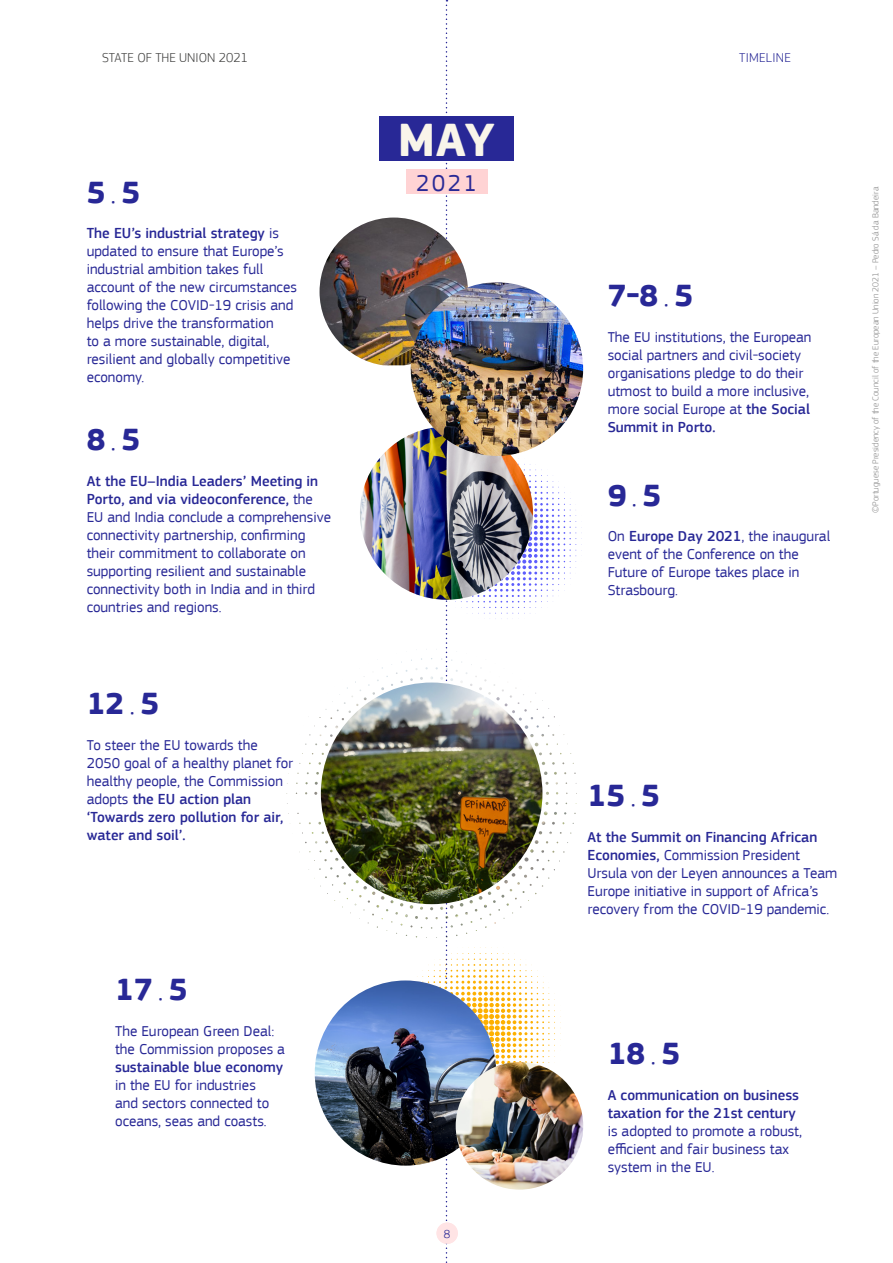
<style>
.page{position:relative;width:893px;height:1263px;background:#fff}
.page>*{position:absolute;margin:0;border:0;box-sizing:border-box;transform-origin:0 0}
.t1{font:700 48px "EC Square Sans Pro";color:#f9f5ea}
.t2{font:700 31.65px "EC Square Sans Pro";color:#282896}
.t3{font:24px "EC Square Sans Pro";color:#282896}
.t4{font:15px/18px "EC Square Sans Pro";color:#282896}
.t5{font:500 15px/18px "EC Square Sans Pro";color:#282896}
.t6{font:300 13.5px "EC Square Sans Pro";color:#3c3c3b}
.t7{font:300 13.5px "EC Square Sans Pro";letter-spacing:.02em;color:#282896}
.t8{font:300 12.15px "EC Square Sans Pro";color:#282896}
.t9{font:300 9px "EC Square Sans Pro";color:#878787}
.s1{font-weight:300}
.s2{font-weight:500}
</style>
<div class="page">
<svg style="left:400px;top:0;width:182px;height:1263px"></svg>
<img style="left:360px;top:427px;width:173px;height:173px;border-radius:87px">
<img style="left:321px;top:682px;width:221px;height:222px;border-radius:111px">
<img style="left:315px;top:980px;width:181px;height:185px">
<img style="left:456px;top:1062px;width:127px;height:127px;border-radius:64px">
<img style="left:320px;top:218px;width:148px;height:147px">
<div style="left:379px;top:116px;width:135px;height:44px;background:#282896"></div>
<div style="left:405px;top:170px;width:82px;height:24px;background:#ffd3d4"></div>
<img style="left:411px;top:282px;width:172px;height:174px">
<div style="left:437px;top:1222px;width:21px;height:22px;background:#ffe4e5;border-radius:50%"></div>
<p class="t6" style="left:102px;top:50px;width:147px">STATE OF THE UNION 2021</p>
<p class="t7" style="left:739px;top:50px;width:53px">TIMELINE</p>
<h2 class="t2" style="left:87px;top:173px;width:55px">5 <span class="s1">.</span> 5</h2>
<p class="t4" style="left:87px;top:225px;width:212px"><span class="s2">The EU’s industrial strategy</span> is updated to ensure that Europe’s industrial ambition takes full account of the new circumstances following the COVID-19 crisis and helps drive the transformation<br>to a more sustainable, digital, resilient and globally competitive economy.</p>
<h2 class="t2" style="left:87px;top:421px;width:55px">8 <span class="s1">.</span> 5</h2>
<p class="t4" style="left:87px;top:472px;width:246px"><span class="s2">At the EU–India Leaders’ Meeting in Porto, and via videoconference,</span> the EU and India conclude a comprehensive connectivity partnership, confirming their commitment to collaborate on supporting resilient and sustainable connectivity both in India and in third countries and regions.</p>
<h2 class="t2" style="left:87px;top:684px;width:74px">12 <span class="s1">.</span> 5</h2>
<p class="t4" style="left:87px;top:736px;width:208px">To steer the EU towards the<br>2050 goal of a healthy planet for healthy people, the Commission adopts <span class="s2">the EU action plan ‘Towards zero pollution for air, water and soil’.</span></p>
<h2 class="t2" style="left:115px;top:970px;width:74px">17 <span class="s1">.</span> 5</h2>
<p class="t4" style="left:115px;top:1022px;width:171px">The European Green Deal: the Commission proposes a</p>
<p class="t5" style="left:115px;top:1058px;width:170px">sustainable blue economy</p>
<p class="t4" style="left:115px;top:1076px;width:156px">in the EU for industries and sectors connected to oceans, seas and coasts.</p>
<h1 class="t1" style="left:398px;top:111px;width:99px">MAY</h1>
<h3 class="t3" style="left:416px;top:169px;width:62px">2021</h3>
<p class="t8" style="left:444px;top:1227px;width:8px">8</p>
<h2 class="t2" style="left:608px;top:276px;width:87px">7-8 <span class="s1">.</span> 5</h2>
<p class="t4" style="left:608px;top:328px;width:205px">The EU institutions, the European social partners and civil-society organisations pledge to do their utmost to build a more inclusive, more social Europe at <span class="s2">the Social<br>Summit in Porto.</span></p>
<h2 class="t2" style="left:608px;top:476px;width:55px">9 <span class="s1">.</span> 5</h2>
<p class="t4" style="left:608px;top:528px;width:224px">On <span class="s2">Europe Day 2021</span>, the inaugural event of the Conference on the<br>Future of Europe takes place in<br>Strasbourg.</p>
<h2 class="t2" style="left:587px;top:776px;width:74px">15 <span class="s1">.</span> 5</h2>
<p class="t4" style="left:587px;top:828px;width:251px"><span class="s2">At the Summit on Financing African Economies,</span> Commission President Ursula von der Leyen announces a Team Europe initiative in support of Africa’s recovery from the COVID-19 pandemic.</p>
<h2 class="t2" style="left:608px;top:1034px;width:74px">18 <span class="s1">.</span> 5</h2>
<p class="t5" style="left:608px;top:1086px;width:193px">A communication on business taxation for the 21st century</p>
<p class="t4" style="left:608px;top:1122px;width:196px">is adopted to promote a robust, efficient and fair business tax system in the EU.</p>
<p class="t9" style="left:870px;top:513px;width:327px;rotate:-90deg">©Portuguese Presidency of the Council of the European Union 2021 – Pedro Sá da Bandeira</p>
</div>
